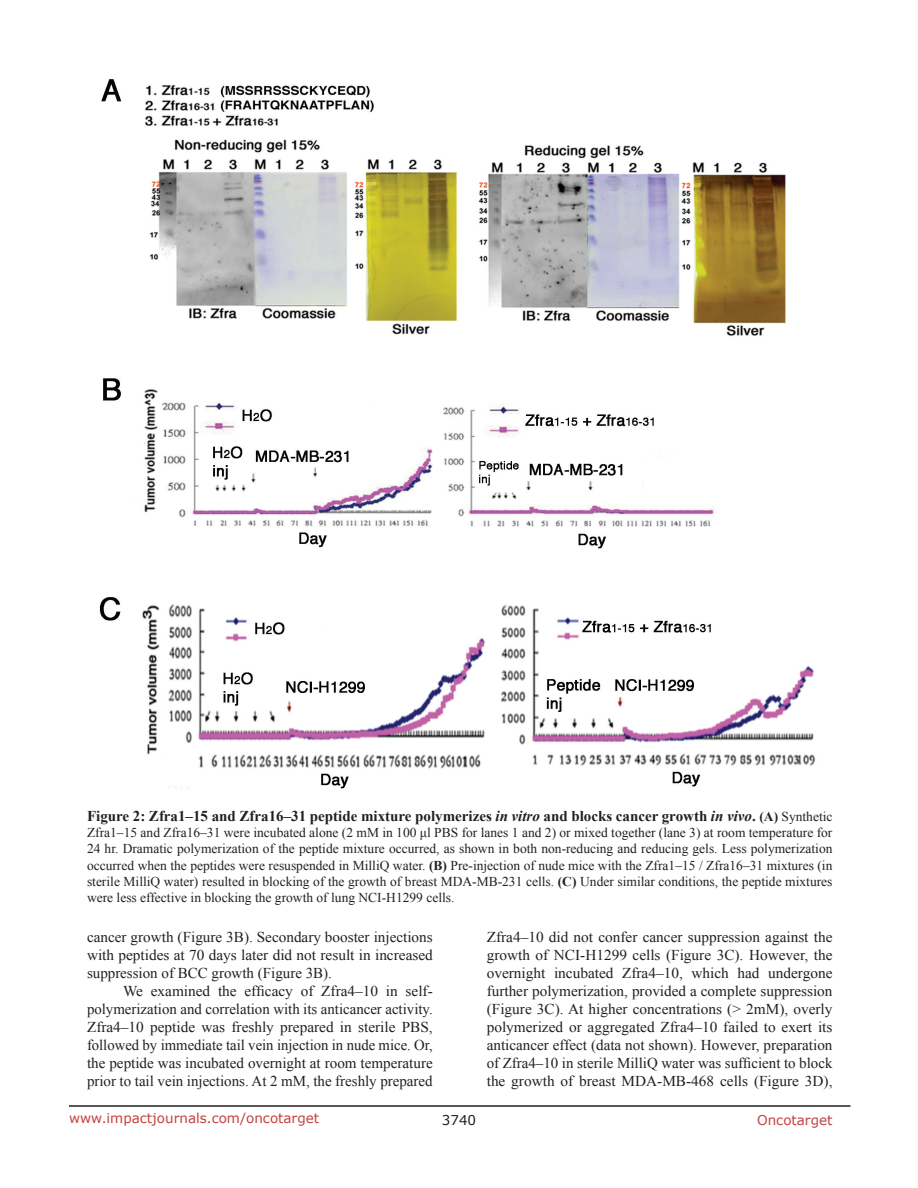
<style>
.page{position:relative;width:918px;height:1188px;background:#fff}
.page>*{position:absolute;margin:0;border:0;box-sizing:border-box;transform-origin:0 0}
.BodyText{font:15px/18px "Times New Roman";color:#231f20;text-align:justify}
.FigureText{font:700 15px "Times New Roman";color:#231f20}
.FigureText-2{font:13.5px/16.2px "Times New Roman";color:#231f20;text-align:justify}
.t1{font:13.5px "Verdana";color:#c24141}
.t2{font:13.5px "Verdana";color:#231f20}
.s1{font-style:italic}
.s2{font-size:13.5px}
.s3{font-weight:400;font-size:13.5px}
.s4{font-weight:700}
</style>
<div class="page">
<hr style="left:69px;top:1105px;width:781px;height:2px;background:#231f20">
<img style="left:100px;top:79px;width:716px;height:710px">
<p class="FigureText" style="left:87px;top:806px;width:747px">Figure 2: Zfra1–15 and Zfra16–31 peptide mixture polymerizes <span class="s1">in vitro</span> and blocks cancer growth <span class="s1">in vivo</span>. <span class="s2">(A)</span> <span class="s3">Synthetic</span></p>
<p class="FigureText-2" style="left:87px;top:824px;width:747px">Zfra1–15 and Zfra16–31 were incubated alone (2 mM in 100 μl PBS for lanes 1 and 2) or mixed together (lane 3) at room temperature for 24 hr. Dramatic polymerization of the peptide mixture occurred, as shown in both non-reducing and reducing gels. Less polymerization occurred when the peptides were resuspended in MilliQ water. <span class="s4">(B)</span> Pre-injection of nude mice with the Zfra1–15 / Zfra16–31 mixtures (in sterile MilliQ water) resulted in blocking of the growth of breast MDA-MB-231 cells. <span class="s4">(C)</span> Under similar conditions, the peptide mixtures were less effective in blocking the growth of lung NCI-H1299 cells.</p>
<p class="BodyText" style="left:87px;top:928px;width:347px">cancer growth (Figure 3B). Secondary booster injections with peptides at 70 days later did not result in increased suppression of BCC growth (Figure 3B).</p>
<p class="BodyText" style="left:87px;top:982px;width:347px;text-indent:36px">We examined the efficacy of Zfra4–10 in self&shy;polymerization and correlation with its anticancer activity.<br>Zfra4–10 peptide was freshly prepared in sterile PBS, followed by immediate tail vein injection in nude mice. Or, the peptide was incubated overnight at room temperature prior to tail vein injections. At 2 mM, the freshly prepared</p>
<p class="BodyText" style="left:487px;top:928px;width:347px">Zfra4–10 did not confer cancer suppression against the growth of NCI-H1299 cells (Figure 3C). However, the overnight incubated Zfra4–10, which had undergone further polymerization, provided a complete suppression (Figure 3C). At higher concentrations (&gt; 2mM), overly polymerized or aggregated Zfra4–10 failed to exert its anticancer effect (data not shown). However, preparation of Zfra4–10 in sterile MilliQ water was sufficient to block the growth of breast MDA-MB-468 cells (Figure 3D),</p>
<p class="t1" style="left:69px;top:1109px;width:252px">www.impactjournals.com/oncotarget</p>
<p class="t2" style="left:442px;top:1111px;width:36px">3740</p>
<p class="t1" style="left:757px;top:1111px;width:77px">Oncotarget</p>
</div>
